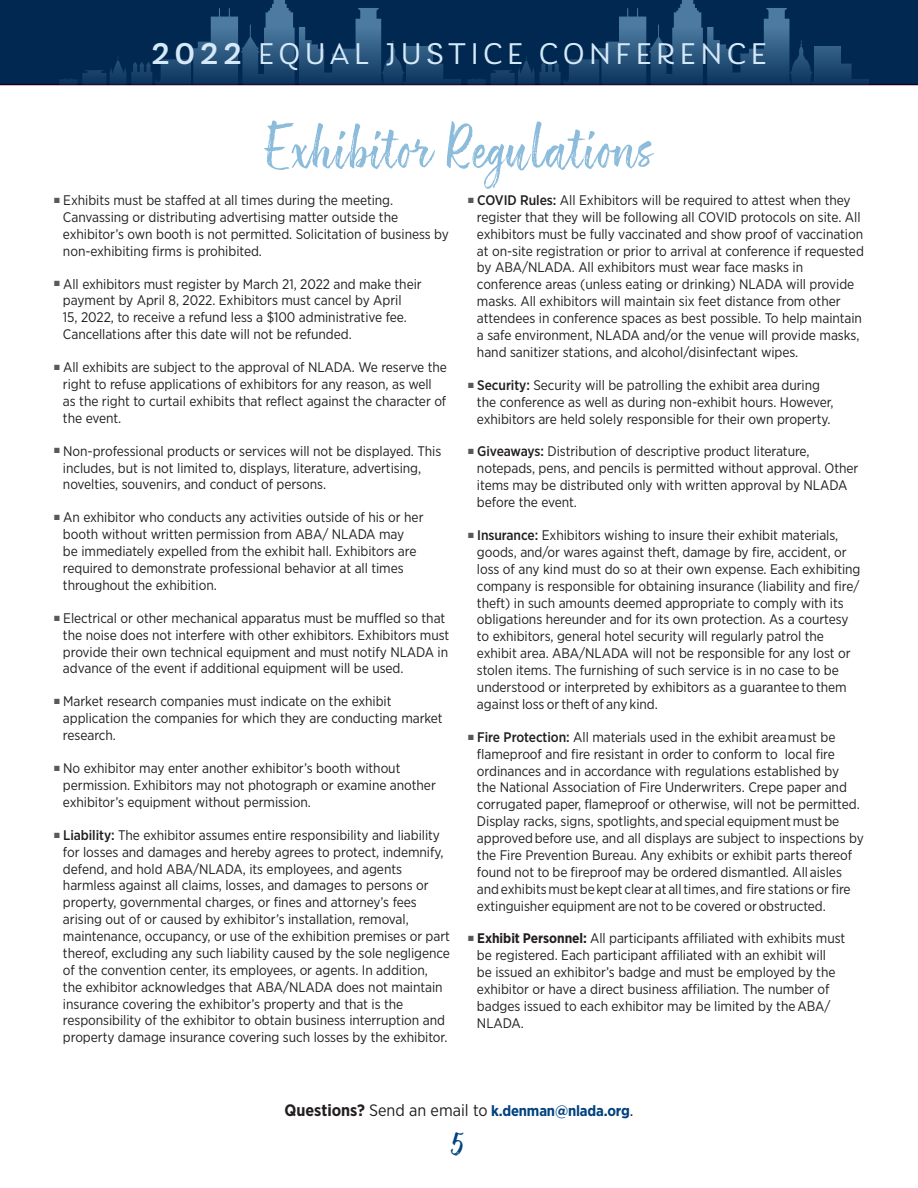
<style>
.page{position:relative;width:918px;height:1188px;background:#fff}
.page>*{position:absolute;margin:0;border:0;box-sizing:border-box;transform-origin:0 0}
.t1{font:54px "ATS Script";letter-spacing:.01em;color:#8cbcdb}
.t2{font:36px "ATS Script";color:#00427e}
.t3{font:31.5px "Laca";letter-spacing:.15em;color:#d5e9f8}
.t4{font:700 15px "Gotham Narrow";letter-spacing:-.01em;color:#00427e}
.t5{font:13.8px/16.8px "Gotham Narrow";letter-spacing:-.005em;color:#231f20}
.s1{font-weight:500}
.s2{font-weight:700}
.s3{font-size:16.5px;color:#231f20}
.s4{font-weight:400;font-size:16.5px;color:#231f20}
</style>
<div class="page">
<div style="left:0;top:0;width:918px;height:85px;background:#002851"></div>
<svg style="left:823px;top:46px;width:18px;height:40px"></svg>
<svg style="left:855px;top:79px;width:14px;height:7px"></svg>
<svg style="left:833px;top:64px;width:22px;height:22px"></svg>
<svg style="left:461px;top:0;width:362px;height:86px;background:#123a62"></svg>
<svg style="left:415px;top:46px;width:17px;height:40px"></svg>
<svg style="left:446px;top:79px;width:15px;height:7px"></svg>
<svg style="left:425px;top:64px;width:21px;height:22px"></svg>
<svg style="left:53px;top:0;width:362px;height:86px;background:#123a62"></svg>
<h3 class="t3" style="left:151px;top:36px;width:617px"><span class="s1">2022</span> EQUAL JUSTICE CONFERENCE</h3>
<h1 class="t1" style="left:265px;top:118px;width:392px">Exhibitor Regulations</h1>
<p class="t5" style="left:63px;top:191px;width:387px;text-indent:-9px"><sup>■</sup> Exhibits must be staffed at all times during the meeting.<br>Canvassing or distributing advertising matter outside the exhibitor’s own booth is not permitted. Solicitation of business by non-exhibiting firms is prohibited.</p>
<p class="t5" style="left:63px;top:275px;width:360px;text-indent:-9px"><sup>■</sup> All exhibitors must register by March 21, 2022 and make their payment by April 8, 2022. Exhibitors must cancel by April<br>15, 2022, to receive a refund less a $100 administrative fee.<br>Cancellations after this date will not be refunded.</p>
<p class="t5" style="left:63px;top:359px;width:386px;text-indent:-9px"><sup>■</sup> All exhibits are subject to the approval of NLADA. We reserve the right to refuse applications of exhibitors for any reason, as well as the right to curtail exhibits that reflect against the character of the event.</p>
<p class="t5" style="left:63px;top:442px;width:380px;text-indent:-9px"><sup>■</sup> Non-professional products or services will not be displayed. This includes, but is not limited to, displays, literature, advertising, novelties, souvenirs, and conduct of persons.</p>
<p class="t5" style="left:63px;top:509px;width:362px;text-indent:-9px"><sup>■</sup> An exhibitor who conducts any activities outside of his or her booth without written permission from ABA/ NLADA may<br>be immediately expelled from the exhibit hall. Exhibitors are required to demonstrate professional behavior at all times throughout the exhibition.</p>
<p class="t5" style="left:63px;top:609px;width:388px;text-indent:-9px"><sup>■</sup> Electrical or other mechanical apparatus must be muffled so that the noise does not interfere with other exhibitors. Exhibitors must provide their own technical equipment and must notify NLADA in advance of the event if additional equipment will be used.</p>
<p class="t5" style="left:63px;top:693px;width:381px;text-indent:-9px"><sup>■</sup> Market research companies must indicate on the exhibit application the companies for which they are conducting market research.</p>
<p class="t5" style="left:63px;top:760px;width:374px;text-indent:-9px"><sup>■</sup> No exhibitor may enter another exhibitor’s booth without permission. Exhibitors may not photograph or examine another exhibitor’s equipment without permission.</p>
<p class="t5" style="left:63px;top:826px;width:389px;text-indent:-9px"><sup>■</sup> <span class="s1">Liability:</span> The exhibitor assumes entire responsibility and liability for losses and damages and hereby agrees to protect, indemnify, defend, and hold ABA/NLADA, its employees, and agents harmless against all claims, losses, and damages to persons or property, governmental charges, or fines and attorney’s fees arising out of or caused by exhibitor’s installation, removal, maintenance, occupancy, or use of the exhibition premises or part thereof, excluding any such liability caused by the sole negligence of the convention center, its employees, or agents. In addition, the exhibitor acknowledges that ABA/NLADA does not maintain insurance covering the exhibitor’s property and that is the responsibility of the exhibitor to obtain business interruption and property damage insurance covering such losses by the exhibitor.</p>
<p class="t5" style="left:477px;top:191px;width:388px;text-indent:-9px"><sup>■</sup> <span class="s1">COVID Rules:</span> All Exhibitors will be required to attest when they register that they will be following all COVID protocols on site. All exhibitors must be fully vaccinated and show proof of vaccination at on-site registration or prior to arrival at conference if requested by ABA/NLADA. All exhibitors must wear face masks in conference areas (unless eating or drinking) NLADA will provide masks. All exhibitors will maintain six feet distance from other attendees in conference spaces as best possible. To help maintain a safe environment, NLADA and/or the venue will provide masks, hand sanitizer stations, and alcohol/disinfectant wipes.</p>
<p class="t5" style="left:477px;top:376px;width:358px;text-indent:-9px"><sup>■</sup> <span class="s1">Security:</span> Security will be patrolling the exhibit area during the conference as well as during non-exhibit hours. However, exhibitors are held solely responsible for their own property.</p>
<p class="t5" style="left:477px;top:443px;width:383px;text-indent:-9px"><sup>■</sup> <span class="s1">Giveaways:</span> Distribution of descriptive product literature, notepads, pens, and pencils is permitted without approval. Other items may be distributed only with written approval by NLADA before the event.</p>
<p class="t5" style="left:477px;top:527px;width:385px;text-indent:-9px"><sup>■</sup> <span class="s1">Insurance:</span> Exhibitors wishing to insure their exhibit materials, goods, and/or wares against theft, damage by fire, accident, or loss of any kind must do so at their own expense. Each exhibiting company is responsible for obtaining insurance (liability and fire/ theft) in such amounts deemed appropriate to comply with its obligations hereunder and for its own protection. As a courtesy to exhibitors, general hotel security will regularly patrol the exhibit area. ABA/NLADA will not be responsible for any lost or stolen items. The furnishing of such service is in no case to be understood or interpreted by exhibitors as a guarantee to them against loss or theft of any kind.</p>
<p class="t5" style="left:477px;top:728px;width:388px;text-indent:-9px"><sup>■</sup> <span class="s1">Fire Protection:</span> All materials used in the exhibit area must be flameproof and fire resistant in order to conform to local fire ordinances and in accordance with regulations established by<br>the National Association of Fire Underwriters. Crepe paper and corrugated paper, flameproof or otherwise, will not be permitted.<br>Display racks, signs, spotlights, and special equipment must be approved before use, and all displays are subject to inspections by the Fire Prevention Bureau. Any exhibits or exhibit parts thereof found not to be fireproof may be ordered dismantled. All aisles and exhibits must be kept clear at all times, and fire stations or fire extinguisher equipment are not to be covered or obstructed.</p>
<p class="t5" style="left:477px;top:930px;width:370px;text-indent:-9px"><sup>■</sup> <span class="s2">Exhibit Personnel:</span> All participants affiliated with exhibits must be registered. Each participant affiliated with an exhibit will<br>be issued an exhibitor’s badge and must be employed by the exhibitor or have a direct business affiliation. The number of badges issued to each exhibitor may be limited by the ABA/ NLADA.</p>
<p class="t4" style="left:284px;top:1101px;width:351px"><span class="s3">Questions?</span> <span class="s4">Send an email to</span> k.denman@nlada.org<span class="s4">.</span></p>
<h2 class="t2" style="left:451px;top:1122px;width:17px">5</h2>
</div>
